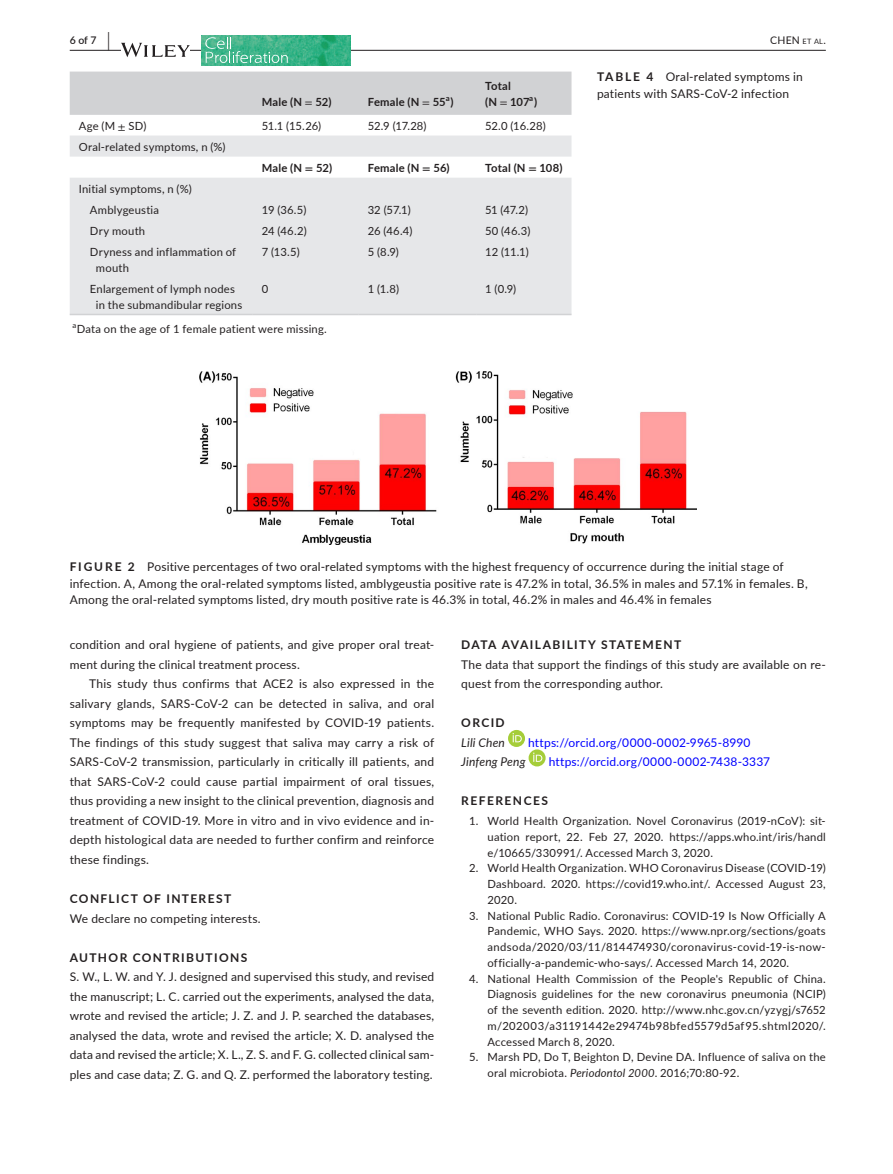
<style>
.page{position:relative;width:893px;height:1174px;background:#fff}
.page>*{position:absolute;margin:0;border:0;box-sizing:border-box;transform-origin:0 0}
.t1{font:12px/19.5px "Lato";letter-spacing:.015em;color:#231f20}
.t2{font:700 12px "Lato";letter-spacing:.115em;color:#231f20}
.t3{font:12px "Lato";letter-spacing:.015em;color:#00f}
.t4{font:italic 12px "Lato";letter-spacing:.015em;color:#231f20}
.t5{font:11.25px/15.8px "Lato";letter-spacing:.015em;color:#231f20;text-align:justify}
.t6{font:700 11.25px "Lato";letter-spacing:.02em;color:#231f20}
.t7{font:700 11.25px/15.8px "Lato";color:#231f20}
.t8{font:10.5px "Lato";color:#231f20}
.t9{font:600 10.5px "Lato";color:#231f20}
.t10{font:700 7.8px "Lato";color:#231f20}
.t11{font:7.8px "Lato";color:#231f20}
.s1{font-size:19.5px}
.s2{font-size:7.35px}
.s3{font-family:"STIX";font-weight:400}
.s4{font-family:"STIX"}
.s5{font-weight:700}
.s6{font-style:italic}
</style>
<div class="page">
<hr style="left:70px;top:50px;width:756px;height:1px;background:#231f20">
<svg style="left:121px;top:43px;width:69px;height:14px"></svg>
<img style="left:202px;top:35px;width:149px;height:30px">
<svg style="left:205px;top:37px;width:83px;height:26px"></svg>
<svg style="left:508px;top:730px;width:17px;height:17px"></svg>
<svg style="left:513px;top:733px;width:9px;height:9px"></svg>
<div style="left:529px;top:749px;width:17px;height:17px;background:#a5cd39;border-radius:50%"></div>
<svg style="left:533px;top:752px;width:9px;height:10px"></svg>
<div style="left:70px;top:72px;width:501px;height:43px;background:#d1d2d4"></div>
<svg style="left:70px;top:135px;width:501px;height:179px;fill:#e6e7e9"></svg>
<hr style="left:70px;top:314px;width:183px;height:1px;background:#d1d2d4">
<hr style="left:253px;top:314px;width:106px;height:1px;background:#d1d2d4">
<hr style="left:359px;top:314px;width:117px;height:1px;background:#d1d2d4">
<hr style="left:476px;top:314px;width:95px;height:1px;background:#d1d2d4">
<img style="left:199px;top:372px;width:497px;height:172px">
<p class="t9" style="left:70px;top:33px;width:42px">6 of 7 <span class="s1">|</span></p>
<p class="t8" style="left:770px;top:33px;width:57px">CHEN <span class="s2">et al</span>.</p>
<p class="t10" style="left:446px;top:92px;width:5px">a</p>
<p class="t6" style="left:262px;top:93px;width:71px">Male (N <span class="s3">=</span> 52)</p>
<p class="t6" style="left:368px;top:93px;width:87px">Female (N <span class="s3">=</span> 55 )</p>
<p class="t7" style="left:485px;top:77px;width:53px">Total<br>(N <span class="s3">=</span> 107 )</p>
<p class="t10" style="left:529px;top:92px;width:5px">a</p>
<p class="t5" style="left:79px;top:117px;width:69px">Age (M <span class="s4">±</span> SD)</p>
<p class="t5" style="left:262px;top:117px;width:61px">51.1 (15.26)</p>
<p class="t5" style="left:368px;top:117px;width:60px">52.9 (17.28)</p>
<p class="t5" style="left:485px;top:117px;width:62px">52.0 (16.28)</p>
<p class="t5" style="left:79px;top:138px;width:148px">Oral-related symptoms, n (%)</p>
<p class="t6" style="left:262px;top:159px;width:72px">Male (N <span class="s4">=</span> 52)</p>
<p class="t6" style="left:368px;top:159px;width:83px">Female (N <span class="s4">=</span> 56)</p>
<p class="t6" style="left:485px;top:159px;width:79px">Total (N <span class="s4">=</span> 108)</p>
<p class="t5" style="left:90px;top:178px;width:103px;line-height:21px;text-indent:-11px">Initial symptoms, n (%)<br>Amblygeustia</p>
<p class="t5" style="left:262px;top:201px;width:46px">19 (36.5)</p>
<p class="t5" style="left:368px;top:201px;width:44px">32 (57.1)</p>
<p class="t5" style="left:485px;top:201px;width:44px">51 (47.2)</p>
<p class="t5" style="left:90px;top:222px;width:57px">Dry mouth</p>
<p class="t5" style="left:262px;top:222px;width:46px">24 (46.2)</p>
<p class="t5" style="left:368px;top:222px;width:46px">26 (46.4)</p>
<p class="t5" style="left:485px;top:222px;width:47px">50 (46.3)</p>
<p class="t5" style="left:96px;top:243px;width:142px;text-indent:-6px">Dryness and inflammation of mouth</p>
<p class="t5" style="left:262px;top:243px;width:39px">7 (13.5)</p>
<p class="t5" style="left:368px;top:243px;width:33px">5 (8.9)</p>
<p class="t5" style="left:485px;top:243px;width:45px">12 (11.1)</p>
<p class="t5" style="left:96px;top:280px;width:148px;text-indent:-6px">Enlargement of lymph nodes in the submandibular regions</p>
<p class="t5" style="left:262px;top:280px;width:8px">0</p>
<p class="t5" style="left:368px;top:280px;width:33px">1 (1.8)</p>
<p class="t5" style="left:485px;top:280px;width:33px">1 (0.9)</p>
<p class="t11" style="left:73px;top:320px;width:5px">a</p>
<p class="t5" style="left:77px;top:321px;width:251px">Data on the age of 1 female patient were missing.</p>
<p class="t1" style="left:597px;top:68px;width:207px;line-height:16.5px"><span class="s5">TABLE 4</span> Oral-related symptoms in patients with SARS-CoV-2 infection</p>
<p class="t1" style="left:70px;top:558px;width:739px;line-height:16.5px"><span class="s5">FIGURE 2</span> Positive percentages of two oral-related symptoms with the highest frequency of occurrence during the initial stage of infection. A, Among the oral-related symptoms listed, amblygeustia positive rate is 47.2% in total, 36.5% in males and 57.1% in females. B,<br>Among the oral-related symptoms listed, dry mouth positive rate is 46.3% in total, 46.2% in males and 46.4% in females</p>
<p class="t1" style="left:70px;top:635px;width:366px">condition and oral hygiene of patients, and give proper oral treat&shy;ment during the clinical treatment process.</p>
<p class="t1" style="left:70px;top:674px;width:366px;text-align:justify;text-indent:20px">This study thus confirms that ACE2 is also expressed in the salivary glands, SARS-CoV-2 can be detected in saliva, and oral symptoms may be frequently manifested by COVID-19 patients.<br>The findings of this study suggest that saliva may carry a risk of SARS-CoV-2 transmission, particularly in critically ill patients, and that SARS-CoV-2 could cause partial impairment of oral tissues, thus providing a new insight to the clinical prevention, diagnosis and treatment of COVID-19. More in vitro and in vivo evidence and in&shy;depth histological data are needed to further confirm and reinforce these findings.</p>
<p class="t2" style="left:70px;top:889px;width:163px">CONFLICT OF INTEREST</p>
<p class="t1" style="left:70px;top:908px;width:192px">We declare no competing interests.</p>
<p class="t2" style="left:70px;top:948px;width:179px">AUTHOR CONTRIBUTIONS</p>
<p class="t1" style="left:70px;top:966px;width:366px;text-align:justify">S. W., L. W. and Y. J. designed and supervised this study, and revised the manuscript; L. C. carried out the experiments, analysed the data, wrote and revised the article; J. Z. and J. P. searched the databases, analysed the data, wrote and revised the article; X. D. analysed the data and revised the article; X. L., Z. S. and F. G. collected clinical sam&shy;ples and case data; Z. G. and Q. Z. performed the laboratory testing.</p>
<p class="t2" style="left:461px;top:636px;width:221px">DATA AVAILABILITY STATEMENT</p>
<p class="t1" style="left:461px;top:654px;width:366px">The data that support the findings of this study are available on re&shy;quest from the corresponding author.</p>
<p class="t2" style="left:461px;top:714px;width:45px">ORCID</p>
<p class="t4" style="left:461px;top:734px;width:45px">Lili Chen</p>
<p class="t3" style="left:528px;top:734px;width:224px">https://orcid.org/0000-0002-9965-8990</p>
<p class="t4" style="left:461px;top:753px;width:66px">Jinfeng Peng</p>
<p class="t3" style="left:549px;top:753px;width:223px">https://orcid.org/0000-0002-7438-3337</p>
<p class="t2" style="left:461px;top:792px;width:88px">REFERENCES</p>
<p class="t5" style="left:487px;top:812px;width:340px;text-indent:-18px">1. World Health Organization. Novel Coronavirus (2019-nCoV): sit&shy;uation report, 22. Feb 27, 2020. https://apps.who.int/iris/handl e/10665/330991/. Accessed March 3, 2020.</p>
<p class="t5" style="left:488px;top:859px;width:340px;text-indent:-18px">2. World Health Organization. WHO Coronavirus Disease (COVID-19)<br>Dashboard. 2020. https://covid19.who.int/. Accessed August 23, 2020.</p>
<p class="t5" style="left:487px;top:907px;width:340px;text-indent:-18px">3. National Public Radio. Coronavirus: COVID-19 Is Now Officially A Pandemic, WHO Says. 2020. https://www.npr.org/sections/goats andsoda/2020/03/11/814474930/coronavirus-covid-19-is-now&shy;officially-a-pandemic-who-says/. Accessed March 14, 2020.</p>
<p class="t5" style="left:487px;top:970px;width:340px;text-indent:-18px">4. National Health Commission of the People's Republic of China.<br>Diagnosis guidelines for the new coronavirus pneumonia (NCIP) of the seventh edition. 2020. http://www.nhc.gov.cn/yzygj/s7652 m/202003/a31191442e29474b98bfed5579d5af95.shtml2020/.<br>Accessed March 8, 2020.</p>
<p class="t5" style="left:488px;top:1048px;width:340px;text-indent:-18px">5. Marsh PD, Do T, Beighton D, Devine DA. Influence of saliva on the oral microbiota. <span class="s6">Periodontol 2000</span>. 2016;70:80-92.</p>
</div>
